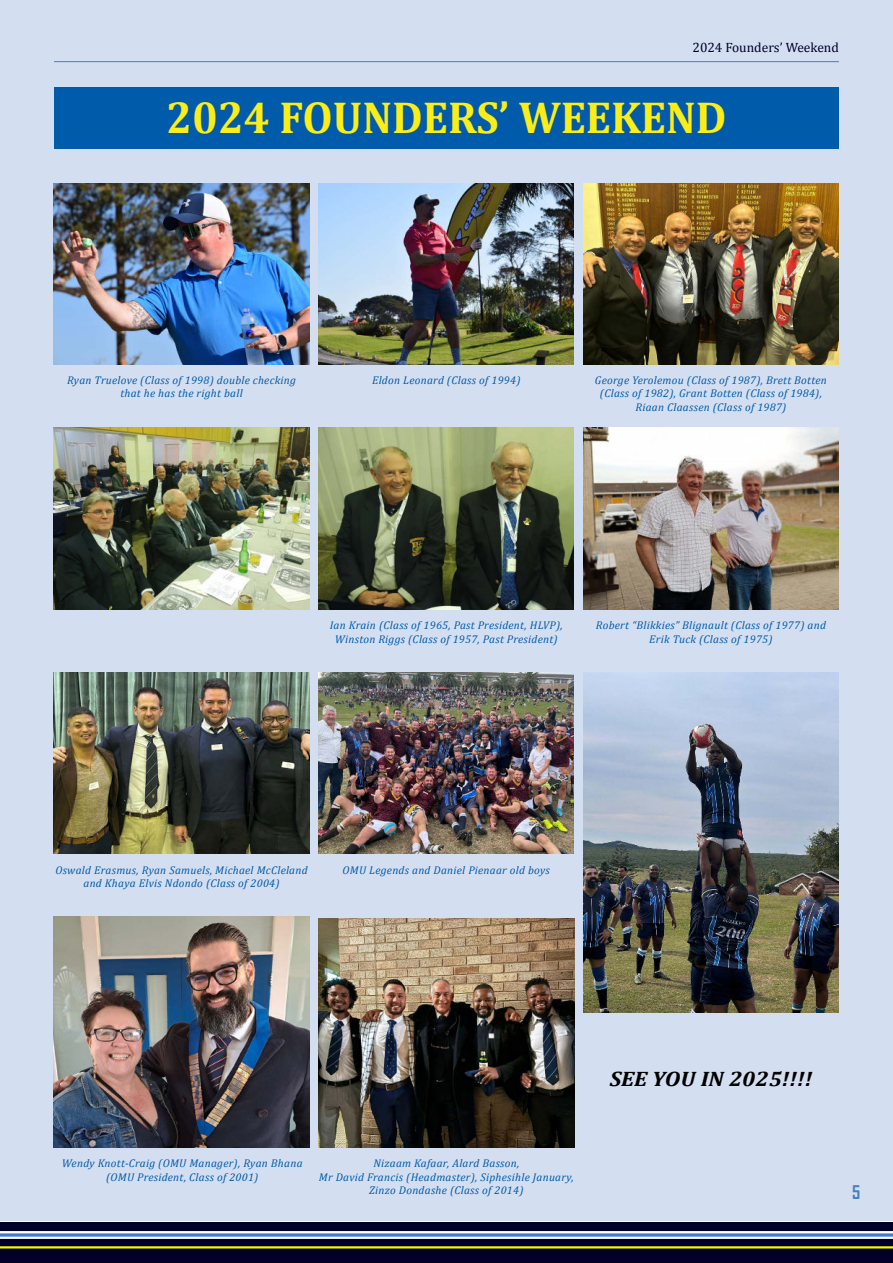
<style>
.page{position:relative;width:893px;height:1263px;background:#fff}
.page>*{position:absolute;margin:0;border:0;box-sizing:border-box;transform-origin:0 0}
.t1{font:700 45px "Cambria";color:#fbee18}
.t2{font:italic 700 21px "Cambria";color:#000;scale:1.1 1}
.t3{font:700 18px "Agency FB";color:#447fc1}
.t4{font:13.5px "Cambria";color:#000028}
.t5{font:italic 11.25px/13.5px "Cambria";letter-spacing:.025em;color:#005baa;text-align:center}
</style>
<div class="page">
<div style="left:0;top:1222px;width:893px;height:41px;background:#000028"></div>
<svg style="left:0;top:1233px;width:893px;height:4px"></svg>
<hr style="left:0;top:1246px;width:893px;height:2px;background:#fff200">
<hr style="left:0;top:1237px;width:893px;height:2px;background:#fff">
<hr style="left:0;top:1231px;width:893px;height:2px;background:#fff">
<div style="left:0;top:0;width:893px;height:1220px;background:#d4def1"></div>
<hr style="left:54px;top:61px;width:785px;height:1px;background:#447fc1">
<div style="left:54px;top:87px;width:785px;height:62px;background:#005baa"></div>
<img style="left:319px;top:183px;width:255px;height:181px">
<img style="left:54px;top:183px;width:255px;height:181px">
<img style="left:583px;top:183px;width:255px;height:181px">
<img style="left:319px;top:428px;width:255px;height:181px">
<img style="left:54px;top:428px;width:255px;height:181px">
<img style="left:583px;top:428px;width:255px;height:181px">
<img style="left:54px;top:672px;width:255px;height:181px">
<img style="left:583px;top:672px;width:255px;height:341px">
<img style="left:319px;top:672px;width:255px;height:181px">
<img style="left:319px;top:918px;width:255px;height:230px">
<img style="left:54px;top:917px;width:255px;height:231px">
<p class="t4" style="left:692px;top:42px;width:148px">2024 Founders’ Weekend</p>
<h1 class="t1" style="left:166px;top:101px;width:562px">2024 FOUNDERS’ WEEKEND</h1>
<p class="t5" style="left:67px;top:374px;width:231px">Ryan Truelove (Class of 1998) double checking that he has the right ball</p>
<p class="t5" style="left:372px;top:374px;width:150px">Eldon Leonard (Class of 1994)</p>
<p class="t5" style="left:595px;top:374px;width:233px">George Yerolemou (Class of 1987), Brett Botten (Class of 1982), Grant Botten (Class of 1984),<br>Riaan Claassen (Class of 1987)</p>
<p class="t5" style="left:330px;top:620px;width:235px">Ian Krain (Class of 1965, Past President, HLVP),<br>Winston Riggs (Class of 1957, Past President)</p>
<p class="t5" style="left:596px;top:620px;width:231px">Robert “Blikkies” Blignault (Class of 1977) and<br>Erik Tuck (Class of 1975)</p>
<p class="t5" style="left:55px;top:864px;width:254px">Oswald Erasmus, Ryan Samuels, Michael McCleland and Khaya Elvis Ndondo (Class of 2004)</p>
<p class="t5" style="left:343px;top:864px;width:209px">OMU Legends and Daniel Pienaar old boys</p>
<p class="t5" style="left:62px;top:1157px;width:242px">Wendy Knott-Craig (OMU Manager), Ryan Bhana (OMU President, Class of 2001)</p>
<p class="t5" style="left:319px;top:1157px;width:256px">Nizaam Kafaar, Alard Basson,<br>Mr David Francis (Headmaster), Siphesihle January,<br>Zinzo Dondashe (Class of 2014)</p>
<h2 class="t2" style="left:610px;top:1071px;width:186px">SEE YOU IN 2025!!!!</h2>
<h3 class="t3" style="left:852px;top:1182px;width:10px">5</h3>
</div>
